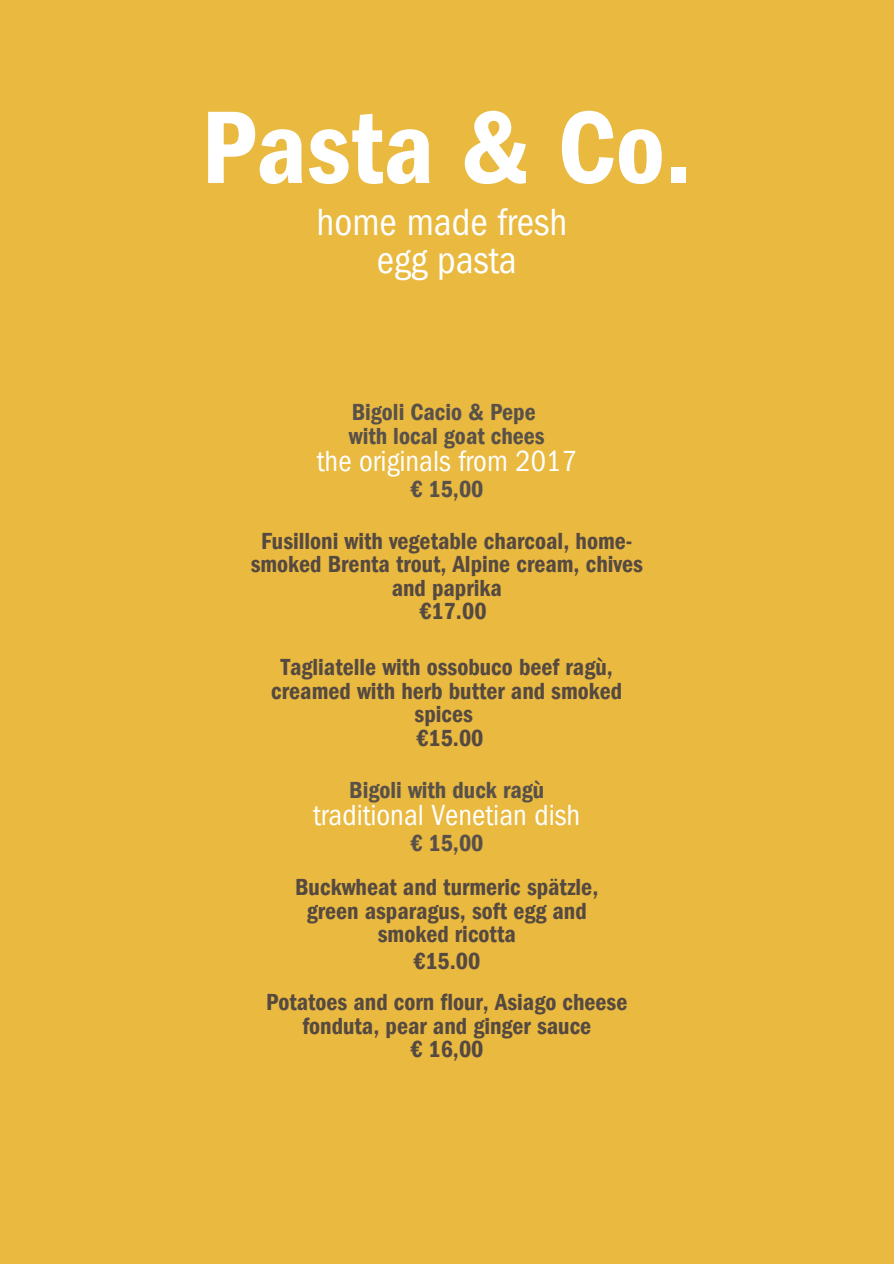
<style>
.page{position:relative;width:894px;height:1264px;background:#fff}
.page>*{position:absolute;margin:0;border:0;box-sizing:border-box;transform-origin:0 0}
.t1{font:106.65px "Franklin Gothic LT Pro Dm Cn";color:#fff}
.t2{font:condensed 39px/38.2px "Franklin Gothic LT Pro";color:#fff;text-align:center}
.t3{font:condensed 30px "Franklin Gothic LT Pro";color:#fff}
.t4{font:24px/23.7px "Franklin Gothic LT Pro Dm Cn";color:#554940;text-align:center}
.t5{font:24px/23.7px "Franklin Gothic LT Pro Dm Cn";color:#595149}
</style>
<div class="page">
<div style="left:0;top:0;width:893px;height:1263px;background:#e9b940"></div>
<p class="t1" style="left:201px;top:110px;width:492px">Pasta &amp; Co.</p>
<h1 class="t2" style="left:316px;top:208px;width:252px">home made fresh egg pasta</h1>
<h2 class="t5" style="left:349px;top:404px;width:197px">Bigoli Cacio &amp; Pepe with local goat chees</h2>
<h2 class="t3" style="left:317px;top:450px;width:261px">the originals from 2017</h2>
<h2 class="t5" style="left:410px;top:480px;width:75px">€ 15,00</h2>
<h3 class="t4" style="left:250px;top:532px;width:393px">Fusilloni with vegetable charcoal, home&shy;smoked Brenta trout, Alpine cream, chives and paprika</h3>
<p class="t4" style="left:419px;top:603px;width:69px">€17.00</p>
<p class="t4" style="left:271px;top:658px;width:352px">Tagliatelle with ossobuco beef ragù, creamed with herb butter and smoked spices</p>
<p class="t4" style="left:416px;top:729px;width:69px">€15.00</p>
<p class="t5" style="left:349px;top:781px;width:196px">Bigoli with duck ragù</p>
<p class="t3" style="left:313px;top:804px;width:268px">traditional Venetian dish</p>
<p class="t5" style="left:410px;top:834px;width:75px">€ 15,00</p>
<h3 class="t4" style="left:295px;top:878px;width:305px">Buckwheat and turmeric spätzle,</h3>
<p class="t4" style="left:307px;top:902px;width:281px">green asparagus, soft egg and</p>
<p class="t4" style="left:378px;top:926px;width:139px">smoked ricotta</p>
<p class="t4" style="left:413px;top:953px;width:69px">€15.00</p>
<p class="t4" style="left:266px;top:993px;width:362px">Potatoes and corn flour, Asiago cheese fonduta, pear and ginger sauce</p>
<p class="t4" style="left:410px;top:1040px;width:75px">€ 16,00</p>
</div>
